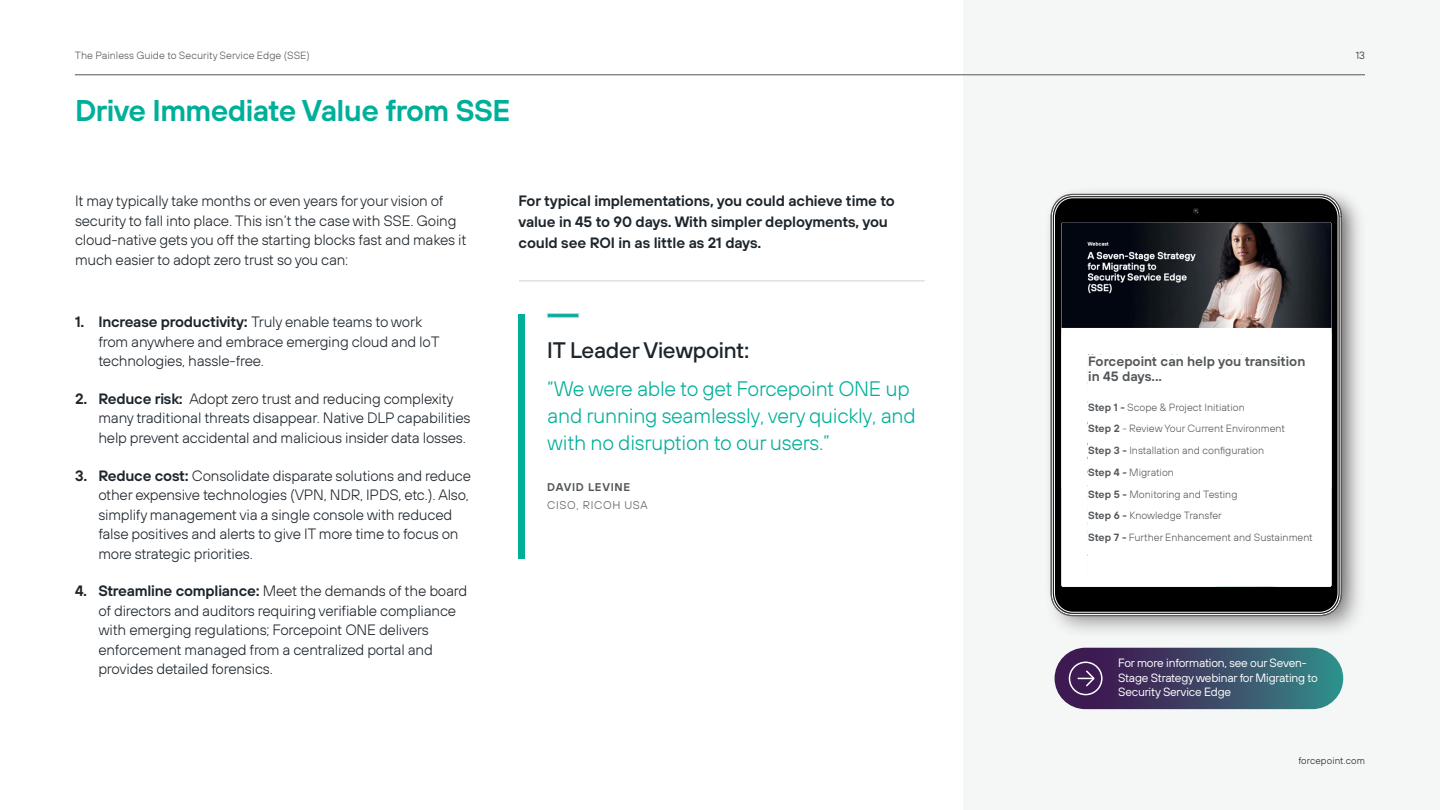
<style>
.page{position:relative;width:1440px;height:810px;background:#fff}
.page>*{position:absolute;margin:0;border:0;box-sizing:border-box;transform-origin:0 0}
.t1{font:600 30px "FP Sans";letter-spacing:-.02em;color:#00af9a}
.t2{font:500 22.5px "FP Sans";letter-spacing:-.01em;color:#1d252c}
.t3{font:300 21px/27px "FP Sans";letter-spacing:-.015em;color:#00af9a}
.t4{font:300 15px/19.5px "FP Sans";letter-spacing:-.015em;color:#1d252c}
.t5{font:600 15px/21px "FP Sans";letter-spacing:-.01em;color:#1d252c}
.t6{font:600 13.5px/15px "FP Sans";color:#53575a}
.t7{font:12px/14.4px "FP Sans";letter-spacing:-.015em;color:#fff}
.t8{font:300 11.25px "FP Sans";letter-spacing:.06em;color:#53575a}
.t9{font:600 11.25px "FP Sans";letter-spacing:.06em;color:#53575a}
.t10{font:300 10.5px/21.8px "FP Sans";color:#53575a}
.t11{font:300 10.5px "FP Sans";color:#1d252c}
.t12{font:300 9.75px "FP Sans";letter-spacing:.01em;color:#1d252c}
.s1{font-weight:600}
</style>
<div class="page">
<div style="left:963px;top:0;width:477px;height:810px;background:#f5f6f6"></div>
<hr style="left:75px;top:75px;width:1290px;height:1px;background:#53575a">
<div style="left:519px;top:314px;width:6px;height:245px;background:#00af9a"></div>
<hr style="left:547px;top:314px;width:32px;height:3px;background:#00af9a">
<hr style="left:519px;top:281px;width:406px;height:1px;background:#ccd2d3">
<div style="left:1055px;top:648px;width:288px;height:61px;background:linear-gradient(to right,#410848,#358986);border-radius:31px"></div>
<svg style="left:1068px;top:661px;width:35px;height:35px"></svg>
<svg style="left:1051px;top:194px;width:291px;height:422px;background:#898989"></svg>
<div style="left:1054px;top:198px;width:284px;height:414px;background:#000;border-radius:19px"></div>
<div style="left:1054px;top:198px;width:284px;height:414px;border:1px solid #fff;border-radius:19px"></div>
<svg style="left:1193px;top:208px;width:6px;height:6px"></svg>
<img style="left:1062px;top:222px;width:269px;height:365px">
<div style="left:1088px;top:355px;width:228px;height:219px;background:#fff"></div>
<p class="t10" style="left:75px;top:44px;width:237px">The Painless Guide to Security Service Edge (SSE)</p>
<p class="t11" style="left:1356px;top:49px;width:11px">13</p>
<h1 class="t1" style="left:75px;top:91px;width:437px">Drive Immediate Value from SSE</h1>
<p class="t4" style="left:75px;top:191px;width:393px">It may typically take months or even years for your vision of security to fall into place. This isn’t the case with SSE. Going cloud-native gets you off the starting blocks fast and makes it much easier to adopt zero trust so you can:</p>
<p class="t4" style="left:98px;top:312px;width:343px;text-indent:-23px"><span class="s1">1. Increase productivity:</span> Truly enable teams to work from anywhere and embrace emerging cloud and IoT technologies, hassle-free.</p>
<p class="t4" style="left:98px;top:389px;width:374px;text-indent:-23px"><span class="s1">2. Reduce risk:</span> Adopt zero trust and reducing complexity many traditional threats disappear. Native DLP capabilities help prevent accidental and malicious insider data losses.</p>
<p class="t4" style="left:98px;top:466px;width:374px;text-indent:-23px"><span class="s1">3. Reduce cost:</span> Consolidate disparate solutions and reduce other expensive technologies (VPN, NDR, IPDS, etc.). Also, simplify management via a single console with reduced false positives and alerts to give IT more time to focus on more strategic priorities.</p>
<p class="t4" style="left:98px;top:581px;width:371px;text-indent:-23px"><span class="s1">4. Streamline compliance:</span> Meet the demands of the board of directors and auditors requiring verifiable compliance with emerging regulations; Forcepoint ONE delivers enforcement managed from a centralized portal and provides detailed forensics.</p>
<p class="t5" style="left:519px;top:190px;width:378px">For typical implementations, you could achieve time to value in 45 to 90 days. With simpler deployments, you could see ROI in as little as 21 days.</p>
<h2 class="t2" style="left:547px;top:336px;width:204px">IT Leader Viewpoint:</h2>
<h3 class="t3" style="left:547px;top:375px;width:370px">“We were able to get Forcepoint ONE up and running seamlessly, very quickly, and with no disruption to our users.”</h3>
<p class="t9" style="left:547px;top:480px;width:84px">DAVID LEVINE</p>
<p class="t8" style="left:547px;top:498px;width:102px">CISO, RICOH USA</p>
<p class="t6" style="left:1088px;top:353px;width:219px">Forcepoint can help you transition in 45 days...</p>
<p class="t10" style="left:1088px;top:396px;width:226px"><span class="s1">Step 1 -</span> Scope &amp; Project Initiation<br><span class="s1">Step 2</span> - Review Your Current Environment<br><span class="s1">Step 3 -</span> Installation and configuration<br><span class="s1">Step 4 -</span> Migration<br><span class="s1">Step 5 -</span> Monitoring and Testing<br><span class="s1">Step 6 -</span> Knowledge Transfer<br><span class="s1">Step 7 -</span> Further Enhancement and Sustainment</p>
<p class="t7" style="left:1118px;top:656px;width:201px">For more information, see our Seven-<br>Stage Strategy webinar for Migrating to<br>Security Service Edge</p>
<p class="t12" style="left:1298px;top:755px;width:68px">forcepoint.com</p>
</div>
